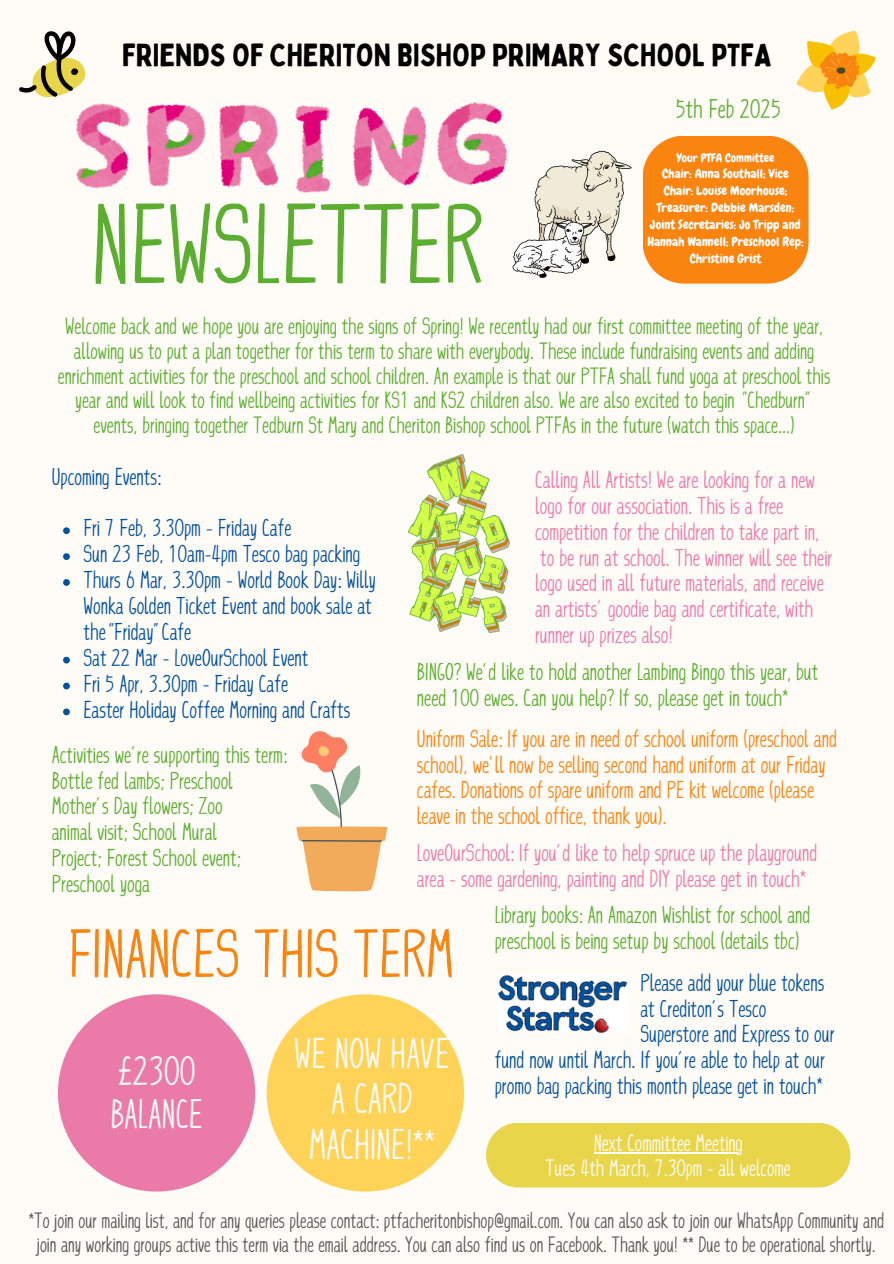
<style>
.page{position:relative;width:894px;height:1264px;background:#fff}
.page>*{position:absolute;margin:0;border:0;box-sizing:border-box;transform-origin:0 0}
.t1{font:86.25px "Canva Handdrawn Cartoon";color:#5bae2f}
.t2{font:51.9px "Canva Handdrawn Cartoon";color:#f98410}
.t3{font:32.7px/45.3px "Canva Handdrawn Cartoon";color:#fffbf7;text-align:center}
.t4{font:31.5px "Bobby Jones";color:#000}
.t5{font:31.35px/43.5px "Canva Handdrawn Cartoon";color:#fffbf7}
.t6{font:20.55px "Canva Handdrawn Cartoon";color:#5bae2f}
.t7{font:18.6px/25.8px "Canva Handdrawn Cartoon";color:#01519c}
.t8{font:18.6px/25.8px "Canva Handdrawn Cartoon";color:#ea7ba9}
.t9{font:18.6px/25.8px "Canva Handdrawn Cartoon";color:#5bae2f}
.t10{font:18.6px/25.7px "Canva Handdrawn Cartoon";color:#f98410}
.t11{font:18px/24.8px "Canva Handdrawn Cartoon";color:#5bae2f;text-align:center}
.t12{font:18px/24.8px "Canva Handdrawn Cartoon";color:#fff;text-align:center}
.t13{font:16.95px/23.7px "Canva Handdrawn Cartoon";color:#565656;text-align:center}
.t14{font:12.75px/16.8px "Chewy";color:#fff;text-align:center}
.t15{font:12px "Chewy";color:#fff}
</style>
<div class="page">
<div style="left:0;top:0;width:893px;height:1263px;background:#fffbf7"></div>
<div style="left:643px;top:136px;width:165px;height:147px;background:#f98410"></div>
<div style="left:486px;top:1122px;width:364px;height:65px;background:#e8d549;border-radius:32px"></div>
<hr style="left:593px;top:1151px;width:149px;height:2px;background:#fff">
<img style="left:77px;top:103px;width:430px;height:90px">
<svg style="left:19px;top:31px;width:67px;height:66px"></svg>
<img style="left:512px;top:150px;width:120px;height:128px">
<svg style="left:797px;top:31px;width:78px;height:78px"></svg>
<img style="left:408px;top:455px;width:101px;height:177px">
<div style="left:58px;top:994px;width:197px;height:197px;background:#ea7ba9;border-radius:50%"></div>
<div style="left:266px;top:994px;width:198px;height:197px;background:#ffd357;border-radius:50%"></div>
<img style="left:498px;top:975px;width:129px;height:57px">
<svg style="left:296px;top:731px;width:91px;height:160px"></svg>
<svg style="left:63px;top:527px;width:7px;height:7px"></svg>
<svg style="left:63px;top:553px;width:7px;height:7px"></svg>
<svg style="left:63px;top:579px;width:7px;height:7px"></svg>
<svg style="left:63px;top:656px;width:7px;height:7px"></svg>
<svg style="left:63px;top:682px;width:7px;height:7px"></svg>
<svg style="left:63px;top:708px;width:7px;height:7px"></svg>
<p class="t4" style="left:122px;top:35px;width:650px">FRIENDS OF CHERITON BISHOP PRIMARY SCHOOL PTFA</p>
<p class="t1" style="left:91px;top:197px;width:393px">NEWSLETTER</p>
<p class="t6" style="left:675px;top:97px;width:107px">5th Feb 2025</p>
<p class="t15" style="left:676px;top:150px;width:100px">Your PTFA Committee</p>
<p class="t14" style="left:647px;top:166px;width:158px">Chair: Anna Southall; Vice<br>Chair: Louise Moorhouse;<br>Treasurer: Debbie Marsden;<br>Joint Secretaries: Jo Tripp and<br>Hannah Wannell; Preschool Rep:<br>Christine Grist</p>
<p class="t11" style="left:58px;top:313px;width:773px">Welcome back and we hope you are enjoying the signs of Spring! We recently had our first committee meeting of the year, allowing us to put a plan together for this term to share with everybody. These include fundraising events and adding enrichment activities for the preschool and school children. An example is that our PTFA shall fund yoga at preschool this year and will look to find wellbeing activities for KS1 and KS2 children also. We are also excited to begin “Chedburn” events, bringing together Tedburn St Mary and Cheriton Bishop school PTFAs in the future (watch this space...)</p>
<p class="t7" style="left:52px;top:463px;width:111px">Upcoming Events:</p>
<h1 class="t7" style="left:83px;top:515px;width:209px">Fri 7 Feb, 3.30pm - Friday Cafe</h1>
<h5 class="t7" style="left:83px;top:541px;width:278px">Sun 23 Feb, 10am-4pm Tesco bag packing</h5>
<h4 class="t7" style="left:83px;top:567px;width:294px">Thurs 6 Mar, 3.30pm - World Book Day: Willy<br>Wonka Golden Ticket Event and book sale at the“Friday”Cafe</h4>
<p class="t7" style="left:83px;top:644px;width:226px">Sat 22 Mar - LoveOurSchool Event</p>
<p class="t7" style="left:83px;top:670px;width:206px">Fri 5 Apr, 3.30pm - Friday Cafe</p>
<p class="t7" style="left:83px;top:696px;width:268px">Easter Holiday Coffee Morning and Crafts</p>
<p class="t8" style="left:535px;top:466px;width:299px">Calling All Artists! We are looking for a new logo for our association. This is a free competition for the children to take part in, to be run at school. The winner will see their logo used in all future materials, and receive an artists’ goodie bag and certificate, with runner up prizes also!</p>
<h4 class="t9" style="left:417px;top:658px;width:403px">BINGO? We’d like to hold another Lambing Bingo this year, but need 100 ewes. Can you help? If so, please get in touch*</h4>
<h4 class="t10" style="left:417px;top:725px;width:421px">Uniform Sale: If you are in need of school uniform (preschool and school), we’ll now be selling second hand uniform at our Friday cafes. Donations of spare uniform and PE kit welcome (please leave in the school office, thank you).</h4>
<h2 class="t9" style="left:52px;top:741px;width:237px">Activities we’re supporting this term:<br>Bottle fed lambs; Preschool<br>Mother’s Day flowers; Zoo<br>animal visit; School Mural<br>Project; Forest School event;<br>Preschool yoga</h2>
<h4 class="t8" style="left:417px;top:839px;width:401px">LoveOurSchool: If you’d like to help spruce up the playground area - some gardening, painting and DIY please get in touch*</h4>
<h4 class="t9" style="left:494px;top:902px;width:317px">Library books: An Amazon Wishlist for school and preschool is being setup by school (details tbc)</h4>
<h4 class="t2" style="left:68px;top:925px;width:387px">FINANCES THIS TERM</h4>
<h4 class="t7" style="left:640px;top:969px;width:185px">Please add your blue tokens</h4>
<h4 class="t7" style="left:640px;top:995px;width:128px">at Crediton’s Tesco</h4>
<h4 class="t7" style="left:640px;top:1021px;width:196px">Superstore and Express to our</h4>
<h4 class="t7" style="left:494px;top:1047px;width:331px">fund now until March. If you’re able to help at our</h4>
<h4 class="t7" style="left:494px;top:1072px;width:329px">promo bag packing this month please get in touch*</h4>
<p class="t3" style="left:294px;top:1030px;width:157px">WE NOW HAVE<br>A CARD<br>MACHINE!**</p>
<p class="t5" style="left:110px;top:1048px;width:94px">£2300<br>BALANCE</p>
<h3 class="t12" style="left:545px;top:1130px;width:246px">Next Committee Meeting<br>Tues 4th March, 7.30pm - all welcome</h3>
<p class="t13" style="left:28px;top:1208px;width:856px">*To join our mailing list, and for any queries please contact: ptfacheritonbishop@gmail.com. You can also ask to join our WhatsApp Community and join any working groups active this term via the email address. You can also find us on Facebook. Thank you! ** Due to be operational shortly.</p>
</div>
